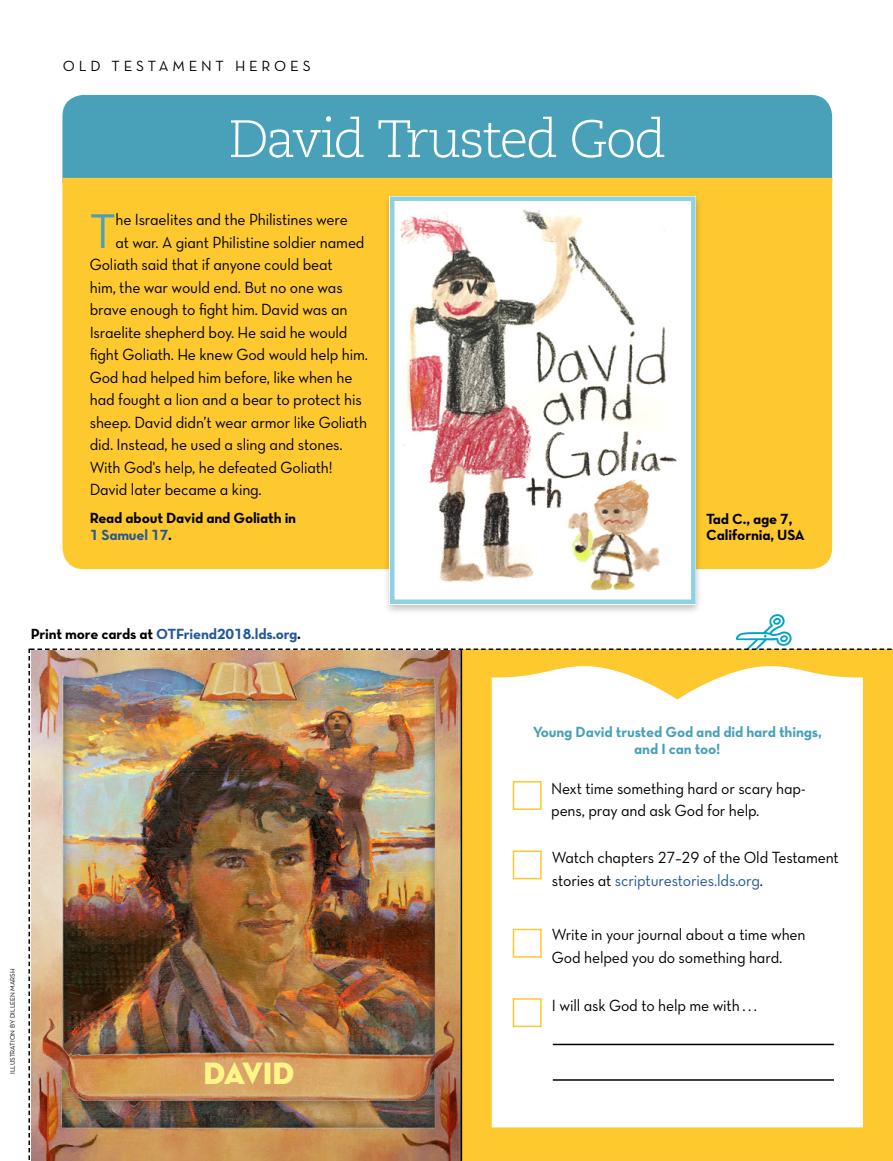
<style>
.page{position:relative;width:893px;height:1161px;background:#fff}
.page>*{position:absolute;margin:0;border:0;box-sizing:border-box;transform-origin:0 0}
.t1{font:300 52.5px "Caecilialds Std";letter-spacing:-.045em;color:#fff}
.ARTCL_para_regular{font:49.65px "Neutralds Lat Book Alt";color:#48a0b9;scale:.95 1}
.TOPIC-1_title{font:31.5px "Neutralds Lat Titling Display";letter-spacing:-.03em;color:#fff58a}
.ARTCL_para_regular-2{font:16.5px "Neutralds Lat Book Alt";letter-spacing:-.01em;color:#000;scale:.95 1}
.LISTbullet-1_para_ne{font:16.5px/22.5px "Neutralds Lat Book Alt";letter-spacing:-.01em;color:#000;scale:.95 1}
.LISTbullet-1_para_fi{font:16.5px/22.5px "Neutralds Lat Book Alt";letter-spacing:-.01em;color:#000;scale:.95 1}
.LISTbullet-1_para_la{font:16.5px "Neutralds Lat Book Alt";letter-spacing:-.01em;color:#000;scale:.95 1}
.INFO_para_neutra{font:15px/17.2px "Neutralds Lat Bold Alt";letter-spacing:-.01em;color:#48a0b9;text-align:center}
.INFO_para_neutra-2{font:15px "Neutralds Lat Bold Alt";letter-spacing:-.01em;color:#235897}
.INFO_para_neutra-3{font:15px/17.2px "Neutralds Lat Bold Alt";letter-spacing:-.01em;color:#000}
.QUOTE-BIO_para{font:15px/15.8px "Neutralds Lat Bold Alt";letter-spacing:-.01em;color:#000}
.ARTCL_seriesTitle{font:15px "Neutralds Lat Book Alt";letter-spacing:.25em;color:#000}
.t2{font:6.75px "Neutralds Lat Book Alt";color:#000}
.s1{color:#235897}
.s2{color:#000}
</style>
<div class="page">
<div style="left:62px;top:95px;width:770px;height:83px;background:#48a0b9"></div>
<div style="left:62px;top:178px;width:770px;height:391px;background:#fec82f"></div>
<img style="left:28px;top:614px;width:865px;height:547px">
<div style="left:383px;top:194px;width:320px;height:421px;background:#000;opacity:.25"></div>
<img style="left:395px;top:201px;width:296px;height:398px">
<div style="left:390px;top:196px;width:306px;height:408px;border:4px solid #8fd1e2"></div>
<p class="ARTCL_seriesTitle" style="left:63px;top:55px;width:249px">OLD TESTAMENT HEROES</p>
<p class="t1" style="left:228px;top:109px;width:439px">David Trusted God</p>
<p class="ARTCL_para_regular" style="left:90px;top:193px;width:29px">T</p>
<p class="ARTCL_para_regular-2" style="left:115px;top:207px;width:246px">he Israelites and the Philistines were</p>
<p class="ARTCL_para_regular-2" style="left:115px;top:230px;width:264px">at war. A giant Philistine soldier named</p>
<p class="ARTCL_para_regular-2" style="left:90px;top:252px;width:257px">Goliath said that if anyone could beat</p>
<p class="ARTCL_para_regular-2" style="left:90px;top:275px;width:268px">him, the war would end. But no one was</p>
<p class="ARTCL_para_regular-2" style="left:90px;top:297px;width:273px">brave enough to fight him. David was an</p>
<p class="ARTCL_para_regular-2" style="left:90px;top:320px;width:273px">Israelite shepherd boy. He said he would</p>
<p class="ARTCL_para_regular-2" style="left:90px;top:342px;width:294px">fight Goliath. He knew God would help him.</p>
<p class="ARTCL_para_regular-2" style="left:90px;top:365px;width:278px">God had helped him before, like when he</p>
<p class="ARTCL_para_regular-2" style="left:90px;top:387px;width:288px">had fought a lion and a bear to protect his</p>
<p class="ARTCL_para_regular-2" style="left:90px;top:410px;width:293px">sheep. David didn’t wear armor like Goliath</p>
<p class="ARTCL_para_regular-2" style="left:90px;top:432px;width:268px">did. Instead, he used a sling and stones.</p>
<p class="ARTCL_para_regular-2" style="left:90px;top:455px;width:257px">With God's help, he defeated Goliath!</p>
<p class="ARTCL_para_regular-2" style="left:90px;top:477px;width:183px">David later became a king.</p>
<p class="INFO_para_neutra-3" style="left:90px;top:508px;width:208px">Read about David and Goliath in<br><span class="s1">1 Samuel 17</span>.</p>
<p class="QUOTE-BIO_para" style="left:706px;top:510px;width:100px">Tad C., age 7,<br>California, USA</p>
<p class="INFO_para_neutra-2" style="left:31px;top:621px;width:272px"><span class="s2">Print more cards at</span> OTFriend2018.lds.org<span class="s2">.</span></p>
<p class="t2" style="left:7px;top:1074px;width:107px;rotate:-90deg">ILLUSTRATION BY DILLEEN MARSH</p>
<p class="TOPIC-1_title" style="left:204px;top:1048px;width:92px">David</p>
<p class="INFO_para_neutra" style="left:533px;top:722px;width:291px">Young David trusted God and did hard things, and I can too!</p>
<p class="LISTbullet-1_para_fi" style="left:551px;top:776px;width:269px;text-indent:-17px">• Next time something hard or scary hap&shy;pens, pray and ask God for help.</p>
<p class="LISTbullet-1_para_ne" style="left:552px;top:846px;width:303px;text-indent:-17px">• Watch chapters 27–29 of the Old Testament stories at <span class="s1">scripturestories.lds.org</span>.</p>
<p class="LISTbullet-1_para_ne" style="left:535px;top:923px;width:286px;text-align:center">• Write in your journal about a time when<br>God helped you do something hard.</p>
<p class="LISTbullet-1_para_la" style="left:535px;top:993px;width:235px">• I will ask God to help me with . . .</p>
</div>
